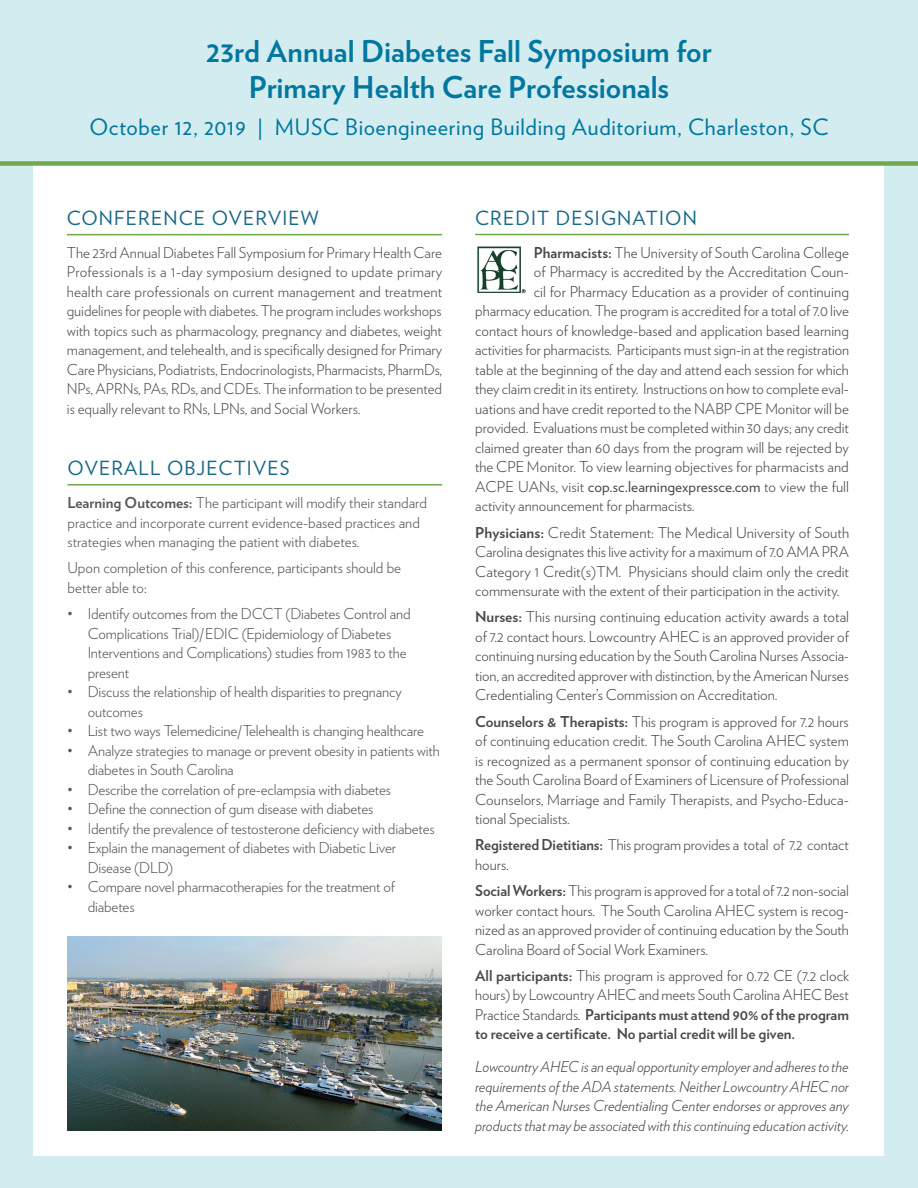
<style>
.page{position:relative;width:918px;height:1188px;background:#d2ecef}
.page>*{position:absolute;margin:0;border:0;box-sizing:border-box;transform-origin:0 0}
.t1{font:700 30px/36px "Verlag";color:#0077a0;text-align:center}
.t2{font:22.5px "Verlag";letter-spacing:.03em;color:#0077a0}
.t3{font:19.5px "Verlag";letter-spacing:.06em;color:#186887}
.t4{font:300 15px/19.5px "Verlag";color:#494a4b;text-align:justify}
.t5{font:300 15px/19.5px "Verlag";letter-spacing:-.01em;color:#57585a}
.t6{font:300 15px/19.5px "Verlag";color:#4e4f50;text-align:justify}
.t7{font:italic 300 15px/19.5px "Verlag";color:#494a4b;text-align:justify}
.t8{font:15px "Verlag";letter-spacing:.005em;color:#494a4b}
.s1{font-weight:700}
.s2{font-weight:300}
</style>
<div class="page">
<div style="left:34px;top:163px;width:850px;height:992px;background:#fff"></div>
<div style="left:0;top:161px;width:918px;height:5px;background:#72a84d"></div>
<hr style="left:475px;top:234px;width:374px;height:1px;background:#72a84d">
<hr style="left:68px;top:484px;width:374px;height:2px;background:#72a84d">
<hr style="left:67px;top:234px;width:375px;height:1px;background:#72a84d">
<img style="left:477px;top:246px;width:49px;height:46px">
<img style="left:68px;top:936px;width:373px;height:195px">
<h1 class="t1" style="left:206px;top:31px;width:507px">23rd Annual Diabetes Fall Symposium for<br>Primary Health Care Professionals</h1>
<h2 class="t2" style="left:90px;top:110px;width:740px">October 12, 2019 | MUSC Bioengineering Building Auditorium, Charleston, SC</h2>
<h3 class="t3" style="left:67px;top:203px;width:253px">CONFERENCE OVERVIEW</h3>
<p class="t6" style="left:67px;top:242px;width:377px">The 23rd Annual Diabetes Fall Symposium for Primary Health Care Professionals is a 1-day symposium designed to update primary health care professionals on current management and treatment guidelines for people with diabetes. The program includes workshops with topics such as pharmacology, pregnancy and diabetes, weight management, and telehealth, and is specifically designed for Primary Care Physicians, Podiatrists, Endocrinologists, Pharmacists, PharmDs, NPs, APRNs, PAs, RDs, and CDEs. The information to be presented is equally relevant to RNs, LPNs, and Social Workers.</p>
<h3 class="t3" style="left:68px;top:454px;width:223px">OVERALL OBJECTIVES</h3>
<p class="t5" style="left:68px;top:492px;width:361px"><span class="s1">Learning Outcomes:</span> The participant will modify their standard practice and incorporate current evidence-based practices and strategies when managing the patient with diabetes.</p>
<p class="t5" style="left:68px;top:557px;width:335px">Upon completion of this conference, participants should be better able to:</p>
<p class="t5" style="left:88px;top:603px;width:324px;text-indent:-20px">• Identify outcomes from the DCCT (Diabetes Control and Complications Trial)/EDIC (Epidemiology of Diabetes Interventions and Complications) studies from 1983 to the present</p>
<p class="t5" style="left:88px;top:681px;width:316px;text-indent:-20px">• Discuss the relationship of health disparities to pregnancy outcomes</p>
<p class="t5" style="left:68px;top:720px;width:358px">• List two ways Telemedicine/Telehealth is changing healthcare</p>
<p class="t5" style="left:88px;top:740px;width:354px;text-indent:-20px">• Analyze strategies to manage or prevent obesity in patients with diabetes in South Carolina</p>
<p class="t5" style="left:68px;top:779px;width:325px">• Describe the correlation of pre-eclampsia with diabetes</p>
<p class="t5" style="left:68px;top:798px;width:308px">• Define the connection of gum disease with diabetes</p>
<p class="t5" style="left:68px;top:818px;width:369px">• Identify the prevalence of testosterone deficiency with diabetes</p>
<p class="t5" style="left:88px;top:837px;width:310px;text-indent:-20px">• Explain the management of diabetes with Diabetic Liver<br>Disease (DLD)</p>
<p class="t5" style="left:88px;top:876px;width:309px;text-indent:-20px">• Compare novel pharmacotherapies for the treatment of diabetes</p>
<h3 class="t3" style="left:475px;top:203px;width:223px">CREDIT DESIGNATION</h3>
<p class="t4" style="left:534px;top:242px;width:317px"><span class="s1">Pharmacists:</span> The University of South Carolina College</p>
<p class="t4" style="left:534px;top:261px;width:317px">of Pharmacy is accredited by the Accreditation Coun-</p>
<p class="t4" style="left:534px;top:281px;width:317px">cil for Pharmacy Education as a provider of continuing</p>
<p class="t4" style="left:475px;top:300px;width:375px">pharmacy education. The program is accredited for a total of 7.0 live</p>
<p class="t4" style="left:475px;top:320px;width:375px">contact hours of knowledge-based and application based learning</p>
<p class="t4" style="left:475px;top:339px;width:376px">activities for pharmacists. Participants must sign-in at the registration</p>
<p class="t4" style="left:475px;top:359px;width:375px">table at the beginning of the day and attend each session for which</p>
<p class="t4" style="left:475px;top:378px;width:375px">they claim credit in its entirety. Instructions on how to complete eval-</p>
<p class="t4" style="left:475px;top:398px;width:375px">uations and have credit reported to the NABP CPE Monitor will be</p>
<p class="t4" style="left:475px;top:417px;width:375px">provided. Evaluations must be completed within 30 days; any credit</p>
<p class="t4" style="left:475px;top:437px;width:375px">claimed greater than 60 days from the program will be rejected by</p>
<p class="t4" style="left:475px;top:456px;width:375px">the CPE Monitor. To view learning objectives for pharmacists and</p>
<p class="t8" style="left:475px;top:475px;width:375px"><span class="s2">ACPE UANs, visit</span> cop.sc.learningexpressce.com <span class="s2">to view the full</span></p>
<p class="t4" style="left:475px;top:495px;width:221px">activity announcement for pharmacists.</p>
<p class="t4" style="left:475px;top:522px;width:375px"><span class="s1">Physicians:</span> Credit Statement: The Medical University of South Carolina designates this live activity for a maximum of 7.0 AMA PRA Category 1 Credit(s)TM. Physicians should claim only the credit commensurate with the extent of their participation in the activity.</p>
<p class="t4" style="left:475px;top:606px;width:375px"><span class="s1">Nurses:</span> This nursing continuing education activity awards a total of 7.2 contact hours. Lowcountry AHEC is an approved provider of continuing nursing education by the South Carolina Nurses Associa&shy;tion, an accredited approver with distinction, by the American Nurses Credentialing Center’s Commission on Accreditation.</p>
<p class="t4" style="left:475px;top:711px;width:375px"><span class="s1">Counselors &amp; Therapists:</span> This program is approved for 7.2 hours of continuing education credit. The South Carolina AHEC system is recognized as a permanent sponsor of continuing education by the South Carolina Board of Examiners of Licensure of Professional Counselors, Marriage and Family Therapists, and Psycho-Educa&shy;tional Specialists.</p>
<p class="t4" style="left:475px;top:834px;width:375px"><span class="s1">Registered Dietitians:</span> This program provides a total of 7.2 contact hours.</p>
<p class="t4" style="left:475px;top:880px;width:375px"><span class="s1">Social Workers:</span> This program is approved for a total of 7.2 non-social worker contact hours. The South Carolina AHEC system is recog&shy;nized as an approved provider of continuing education by the South Carolina Board of Social Work Examiners.</p>
<p class="t4" style="left:475px;top:965px;width:375px"><span class="s1">All participants:</span> This program is approved for 0.72 CE (7.2 clock hours) by Lowcountry AHEC and meets South Carolina AHEC Best Practice Standards. <span class="s1">Participants must attend 90% of the program to receive a certificate. No partial credit will be given.</span></p>
<p class="t7" style="left:475px;top:1056px;width:375px">Lowcountry AHEC is an equal opportunity employer and adheres to the requirements of the ADA statements. Neither Lowcountry AHEC nor the American Nurses Credentialing Center endorses or approves any products that may be associated with this continuing education activity.</p>
</div>
